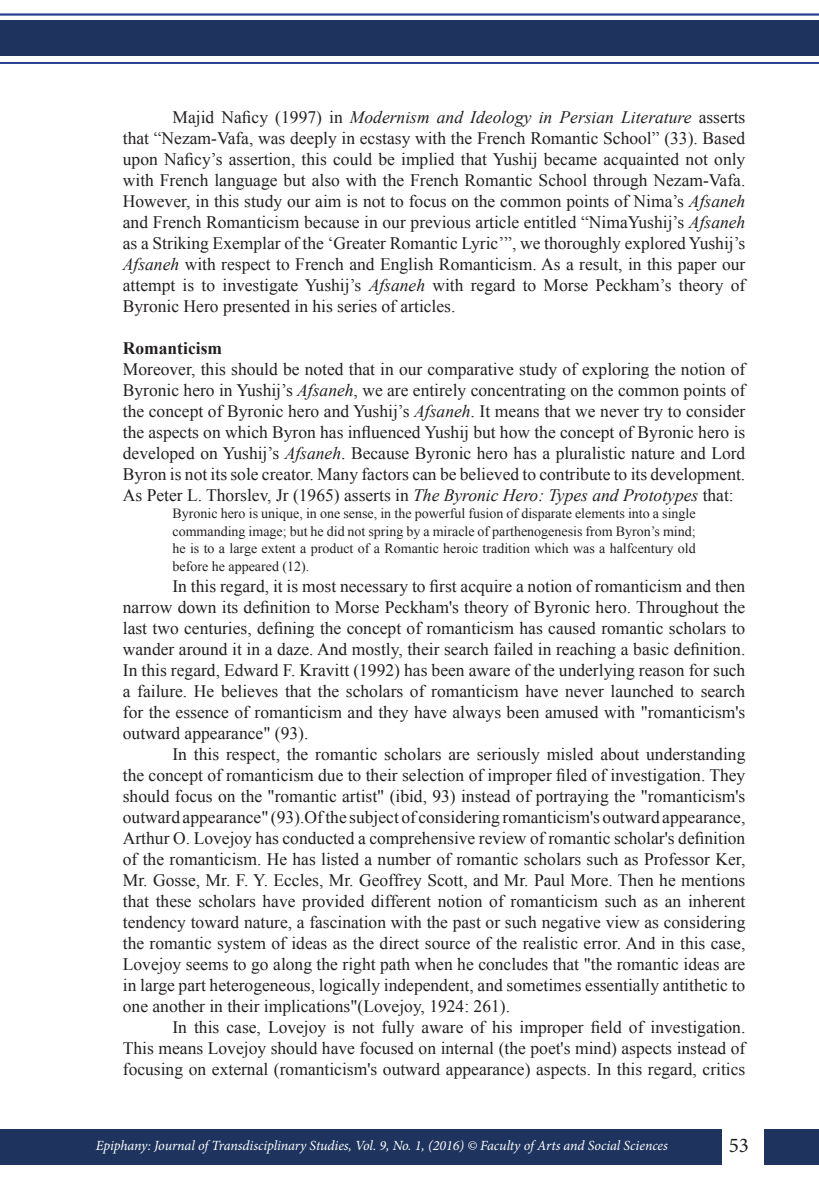
<style>
.page{position:relative;width:819px;height:1191px;background:#fff}
.page>*{position:absolute;margin:0;border:0;box-sizing:border-box;transform-origin:0 0}
.t1{font:21px "Minion Pro";color:#231f20}
.main_text{font:17.5px/21px "Times New Roman";color:#231f20;text-align:justify}
.first_line{font:17.5px/21px "Times New Roman";color:#231f20;text-align:justify}
.first_line-2{font:700 17.5px "Times New Roman";color:#231f20}
.indents{font:14px/17.5px "Times New Roman";color:#231f20;text-align:justify}
.t2{font:italic 14px "Minion Pro";letter-spacing:-.01em;color:#fff}
.s1{font-style:italic}
</style>
<div class="page">
<div style="left:764px;top:1129px;width:55px;height:35px;background:#1e335d"></div>
<div style="left:0;top:21px;width:819px;height:35px;background:#1e335d"></div>
<div style="left:0;top:1128px;width:721px;height:36px;background:#1e335d"></div>
<hr style="left:0;top:14px;width:819px;height:1px;background:#253f8e">
<hr style="left:0;top:62px;width:819px;height:2px;background:#253f8e">
<p class="main_text" style="left:123px;top:106px;width:624px;text-indent:50px">Majid Naficy (1997) in <span class="s1">Modernism and Ideology in Persian Literature</span> asserts that “Nezam-Vafa, was deeply in ecstasy with the French Romantic School” (33). Based upon Naficy’s assertion, this could be implied that Yushij became acquainted not only with French language but also with the French Romantic School through Nezam-Vafa.<br>However, in this study our aim is not to focus on the common points of Nima’s <span class="s1">Afsaneh </span>and French Romanticism because in our previous article entitled “NimaYushij’s <span class="s1">Afsaneh </span>as a Striking Exemplar of the ‘Greater Romantic Lyric’”, we thoroughly explored Yushij’s <span class="s1">Afsaneh</span> with respect to French and English Romanticism. As a result, in this paper our attempt is to investigate Yushij’s <span class="s1">Afsaneh</span> with regard to Morse Peckham’s theory of Byronic Hero presented in his series of articles.</p>
<p class="first_line-2" style="left:123px;top:336px;width:101px">Romanticism</p>
<p class="first_line" style="left:123px;top:358px;width:624px">Moreover, this should be noted that in our comparative study of exploring the notion of Byronic hero in Yushij’s <span class="s1">Afsaneh</span>, we are entirely concentrating on the common points of the concept of Byronic hero and Yushij’s <span class="s1">Afsaneh</span>. It means that we never try to consider the aspects on which Byron has influenced Yushij but how the concept of Byronic hero is developed on Yushij’s <span class="s1">Afsaneh</span>. Because Byronic hero has a pluralistic nature and Lord Byron is not its sole creator. Many factors can be believed to contribute to its development.<br>As Peter L. Thorslev, Jr (1965) asserts in <span class="s1">The Byronic Hero: Types and Prototypes</span> that:</p>
<p class="indents" style="left:172px;top:504px;width:524px">Byronic hero is unique, in one sense, in the powerful fusion of disparate elements into a single commanding image; but he did not spring by a miracle of parthenogenesis from Byron’s mind; he is to a large extent a product of a Romantic heroic tradition which was a halfcentury old before he appeared (12).</p>
<p class="main_text" style="left:123px;top:575px;width:624px;text-indent:50px">In this regard, it is most necessary to first acquire a notion of romanticism and then narrow down its definition to Morse Peckham's theory of Byronic hero. Throughout the last two centuries, defining the concept of romanticism has caused romantic scholars to wander around it in a daze. And mostly, their search failed in reaching a basic definition.<br>In this regard, Edward F. Kravitt (1992) has been aware of the underlying reason for such a failure. He believes that the scholars of romanticism have never launched to search for the essence of romanticism and they have always been amused with "romanticism's outward appearance" (93).</p>
<p class="main_text" style="left:123px;top:743px;width:624px;text-indent:50px">In this respect, the romantic scholars are seriously misled about understanding the concept of romanticism due to their selection of improper filed of investigation. They should focus on the "romantic artist" (ibid, 93) instead of portraying the "romanticism's outward appearance" (93).Of the subject of considering romanticism's outward appearance, Arthur O. Lovejoy has conducted a comprehensive review of romantic scholar's definition of the romanticism. He has listed a number of romantic scholars such as Professor Ker, Mr. Gosse, Mr. F. Y. Eccles, Mr. Geoffrey Scott, and Mr. Paul More. Then he mentions that these scholars have provided different notion of romanticism such as an inherent tendency toward nature, a fascination with the past or such negative view as considering the romantic system of ideas as the direct source of the realistic error. And in this case, Lovejoy seems to go along the right path when he concludes that "the romantic ideas are in large part heterogeneous, logically independent, and sometimes essentially antithetic to one another in their implications"(Lovejoy, 1924: 261).</p>
<p class="main_text" style="left:123px;top:1016px;width:624px;text-indent:50px">In this case, Lovejoy is not fully aware of his improper field of investigation.<br>This means Lovejoy should have focused on internal (the poet's mind) aspects instead of focusing on external (romanticism's outward appearance) aspects. In this regard, critics</p>
<p class="t2" style="left:96px;top:1136px;width:573px">Epiphany: Journal of Transdisciplinary Studies, Vol. 9, No. 1, (2016) © Faculty of Arts and Social Sciences</p>
<p class="t1" style="left:728px;top:1131px;width:22px">53</p>
</div>
